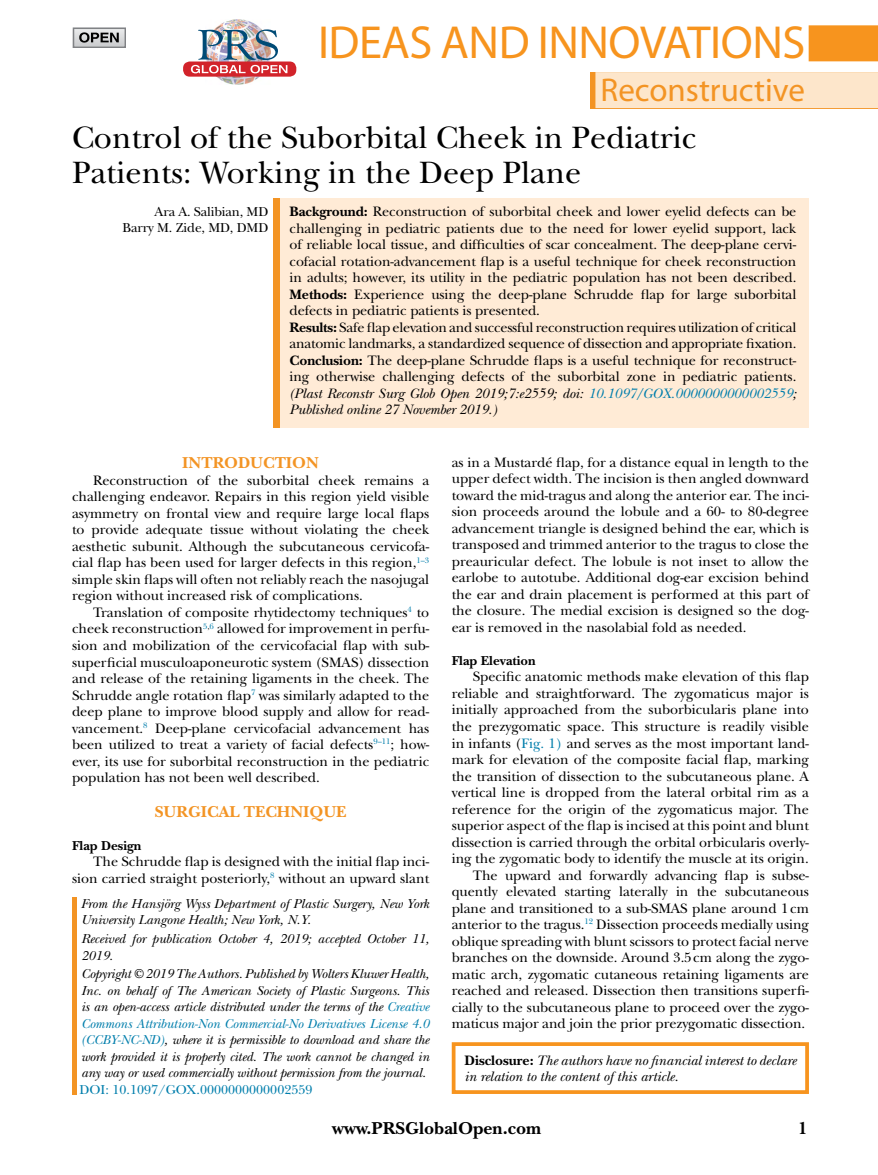
<style>
.page{position:relative;width:878px;height:1175px;background:#fff}
.page>*{position:absolute;margin:0;border:0;box-sizing:border-box;transform-origin:0 0}
.t1{font:46.5px "Myriad Pro";letter-spacing:-.01em;color:#f7941e}
.t2{font:33px "Myriad Pro";color:#f39424}
.t3{font:32.25px/34.5px "New Baskerville Std";color:#000}
.t4{font:700 18px "New Baskerville Std";color:#000}
.t5{font:700 16.5px "New Baskerville Std";color:#f39424}
.t6{font:14.25px/16.5px "New Baskerville Std";letter-spacing:-.005em;color:#000;text-align:justify}
.t7{font:italic 14.25px/16.5px "New Baskerville Std";color:#000}
.t8{font:italic 13.5px/16.5px "New Baskerville Std";color:#000}
.t9{font:13.5px/16.5px "New Baskerville Std";letter-spacing:-.01em;color:#000;text-align:right}
.t10{font:13.5px "New Baskerville Std";color:#017eac}
.t11{font:700 13.5px "New Baskerville Std";color:#000}
.s1{font-weight:700}
.s2{font-style:italic}
.s3{font-style:italic;color:#017eac}
.s4{color:#017eac}
.s5{font-weight:700;font-style:normal}
</style>
<div class="page">
<div style="left:73px;top:28px;width:52px;height:20px;border:2px solid #808285"></div>
<svg style="left:79px;top:32px;width:40px;height:11px"></svg>
<img style="left:214px;top:20px;width:47px;height:64px">
<svg style="left:183px;top:61px;width:113px;height:16px"></svg>
<img style="left:191px;top:29px;width:96px;height:44px">
<div style="left:452px;top:1042px;width:356px;height:52px;border:4px solid #f7941e"></div>
<div style="left:595px;top:72px;width:283px;height:36px;background:#fde6cb"></div>
<hr style="left:72px;top:897px;width:4px;height:33px;background:#f39424">
<hr style="left:72px;top:930px;width:4px;height:35px;background:#f39424">
<hr style="left:72px;top:965px;width:4px;height:118px;background:#f39424">
<hr style="left:72px;top:1081px;width:4px;height:13px;background:#f39424">
<div style="left:274px;top:126px;width:534px;height:301px;background:#ffebd6"></div>
<div style="left:274px;top:194px;width:6px;height:135px;background:#f39424"></div>
<div style="left:274px;top:309px;width:6px;height:53px;background:#f39424"></div>
<div style="left:274px;top:342px;width:6px;height:86px;background:#f39424"></div>
<div style="left:72px;top:126px;width:736px;height:71px;background:#fff"></div>
<div style="left:808px;top:25px;width:70px;height:36px;background:#f7941e"></div>
<h1 class="t1" style="left:318px;top:14px;width:489px">IDEAS AND INNOVATIONS</h1>
<h2 class="t2" style="left:600px;top:69px;width:206px">RECONSTRUCTIVE</h2>
<h3 class="t3" style="left:72px;top:121px;width:626px">Control of the Suborbital Cheek in Pediatric<br>Patients: Working in the Deep Plane</h3>
<p class="t9" style="left:123px;top:203px;width:147px">Ara A. Salibian, MD<br>Barry M. Zide, MD, DMD</p>
<p class="t6" style="left:289px;top:203px;width:508px;text-align:left"><span class="s1">Background:</span> Reconstruction of suborbital cheek and lower eyelid defects can be challenging in pediatric patients due to the need for lower eyelid support, lack of reliable local tissue, and difficulties of scar concealment. The deep-plane cervi&shy;cofacial rotation-advancement flap is a useful technique for cheek reconstruction in adults; however, its utility in the pediatric population has not been described.<br><span class="s1">Methods:</span> Experience using the deep-plane Schrudde flap for large suborbital defects in pediatric patients is presented.<br><span class="s1">Results:</span> Safe flap elevation and successful reconstruction requires utilization of critical anatomic landmarks, a standardized sequence of dissection and appropriate fixation.<br><span class="s1">Conclusion:</span> The deep-plane Schrudde flaps is a useful technique for reconstruct&shy;ing otherwise challenging defects of the suborbital zone in pediatric patients. <span class="s2">(Plast Reconstr Surg Glob Open 2019;7:e2559; doi:</span> <span class="s3">10.1097/GOX.0000000000002559</span><span class="s2">; Published online 27 November 2019.)</span></p>
<p class="t5" style="left:182px;top:453px;width:138px">INTRODUCTION</p>
<p class="t6" style="left:72px;top:472px;width:359px;text-indent:21px">Reconstruction of the suborbital cheek remains a challenging endeavor. Repairs in this region yield visible asymmetry on frontal view and require large local flaps to provide adequate tissue without violating the cheek aesthetic subunit. Although the subcutaneous cervicofa&shy;cial flap has been used for larger defects in this region,<sup>1–3 </sup>simple skin flaps will often not reliably reach the nasojugal region without increased risk of complications.</p>
<p class="t6" style="left:72px;top:604px;width:359px;text-indent:21px">Translation of composite rhytidectomy techniques<sup>4</sup> to cheek reconstruction<sup>5</sup><sup>,</sup><sup>6</sup> allowed for improvement in perfu&shy;sion and mobilization of the cervicofacial flap with sub&shy;superficial musculoaponeurotic system (SMAS) dissection and release of the retaining ligaments in the cheek. The Schrudde angle rotation flap<sup>7</sup> was similarly adapted to the deep plane to improve blood supply and allow for read&shy;vancement.<sup>8</sup> Deep-plane cervicofacial advancement has been utilized to treat a variety of facial defects<sup>9–11</sup>; how&shy;ever, its use for suborbital reconstruction in the pediatric population has not been well described.</p>
<p class="t5" style="left:155px;top:801px;width:193px">SURGICAL TECHNIQUE</p>
<p class="t11" style="left:72px;top:837px;width:71px">Flap Design</p>
<p class="t6" style="left:72px;top:853px;width:359px;text-align:right">The Schrudde flap is designed with the initial flap inci&shy;sion carried straight posteriorly,<sup>8</sup> without an upward slant</p>
<p class="t8" style="left:81px;top:895px;width:350px">From the Hansjörg Wyss Department of Plastic Surgery, New York<br>University Langone Health; New York, N.Y.</p>
<p class="t8" style="left:81px;top:930px;width:349px">Received for publication October 4, 2019; accepted October 11,<br>2019.</p>
<p class="t8" style="left:81px;top:965px;width:350px;text-align:justify">Copyright © 2019 The Authors. Published by Wolters Kluwer Health, Inc. on behalf of The American Society of Plastic Surgeons. This is an open-access article distributed under the terms of the <span class="s4">Creative Commons Attribution-Non Commercial-No Derivatives License 4.0 (CCBY-NC-ND)</span>, where it is permissible to download and share the work provided it is properly cited. The work cannot be changed in any way or used commercially without permission from the journal.</p>
<p class="t10" style="left:80px;top:1081px;width:234px">DOI: 10.1097/GOX.0000000000002559</p>
<p class="t6" style="left:452px;top:454px;width:359px">as in a Mustardé flap, for a distance equal in length to the upper defect width. The incision is then angled downward toward the mid-tragus and along the anterior ear. The inci&shy;sion proceeds around the lobule and a 60- to 80-degree advancement triangle is designed behind the ear, which is transposed and trimmed anterior to the tragus to close the preauricular defect. The lobule is not inset to allow the earlobe to autotube. Additional dog-ear excision behind the ear and drain placement is performed at this part of the closure. The medial excision is designed so the dog&shy;ear is removed in the nasolabial fold as needed.</p>
<p class="t11" style="left:452px;top:652px;width:85px">Flap Elevation</p>
<p class="t6" style="left:451px;top:668px;width:359px;text-align:right">Specific anatomic methods make elevation of this flap reliable and straightforward. The zygomaticus major is initially approached from the suborbicularis plane into the prezygomatic space. This structure is readily visible in infants (<span class="s4">Fig. 1)</span> and serves as the most important land&shy;mark for elevation of the composite facial flap, marking the transition of dissection to the subcutaneous plane. A vertical line is dropped from the lateral orbital rim as a reference for the origin of the zygomaticus major. The superior aspect of the flap is incised at this point and blunt dissection is carried through the orbital orbicularis overly&shy;ing the zygomatic body to identify the muscle at its origin.<br>The upward and forwardly advancing flap is subse&shy;quently elevated starting laterally in the subcutaneous plane and transitioned to a sub-SMAS plane around 1cm anterior to the tragus.<sup>12</sup> Dissection proceeds medially using oblique spreading with blunt scissors to protect facial nerve branches on the downside. Around 3.5cm along the zygo&shy;matic arch, zygomatic cutaneous retaining ligaments are reached and released. Dissection then transitions superfi&shy;cially to the subcutaneous plane to proceed over the zygo&shy;maticus major and join the prior prezygomatic dissection.</p>
<p class="t7" style="left:464px;top:1051px;width:333px"><span class="s5">Disclosure:</span> The authors have no financial interest to declare in relation to the content of this article.</p>
<p class="t4" style="left:332px;top:1118px;width:210px">www.PRSGlobalOpen.com</p>
<p class="t4" style="left:798px;top:1118px;width:11px">1</p>
</div>
